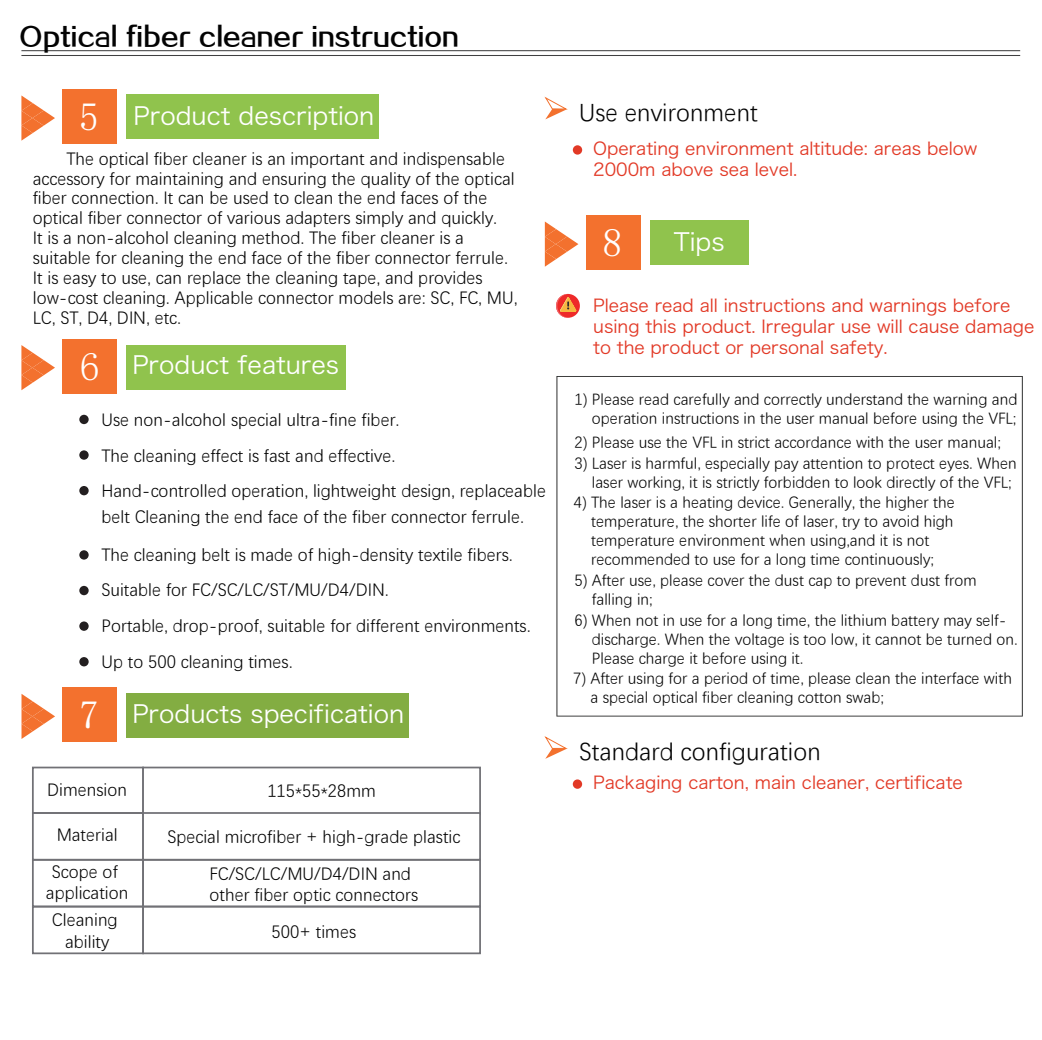
<style>
.page{position:relative;width:1042px;height:1040px;background:#fff}
.page>*{position:absolute;margin:0;border:0;box-sizing:border-box;transform-origin:0 0}
.t1{font:39.9px "Sim Sun";color:#fff}
.t2{font:24.5px "Hiragino Sans GB W3";color:#fff}
.t3{font:24.5px "Deng Xian";color:#030303}
.t4{font:24.5px "FZZZHONGJW GB1 0";color:#030303}
.t5{font:17.5px/19.8px "Deng Xian";color:#030303}
.t6{font:17.5px/21px "Hiragino Sans GB W3";color:#e23926}
.t7{font:15.75px/18.9px "Deng Xian";color:#030303}
.s1{font-family:"Sim Sun";font-size:39.9px}
</style>
<div class="page">
<hr style="left:21px;top:50px;width:999px;height:1px;background:#404041">
<hr style="left:21px;top:55px;width:999px;height:1px;background:#404041">
<div style="left:650px;top:221px;width:98px;height:44px;background:#90c34d"></div>
<div style="left:586px;top:215px;width:54px;height:55px;background:#f3712e"></div>
<svg style="left:545px;top:221px;width:33px;height:46px"></svg>
<div style="left:556px;top:294px;width:24px;height:24px;background:#ee2a29;border-radius:50%"></div>
<svg style="left:556px;top:294px;width:20px;height:24px"></svg>
<svg style="left:544px;top:96px;width:23px;height:23px"></svg>
<div style="left:573px;top:145px;width:9px;height:10px;background:#e23926;border-radius:50%"></div>
<svg style="left:556px;top:376px;width:467px;height:340px"></svg>
<svg style="left:544px;top:736px;width:23px;height:22px"></svg>
<div style="left:573px;top:779px;width:9px;height:9px;background:#e23926;border-radius:50%"></div>
<div style="left:126px;top:95px;width:253px;height:44px;background:#90c34d"></div>
<div style="left:63px;top:89px;width:54px;height:55px;background:#f3712e"></div>
<svg style="left:21px;top:95px;width:34px;height:46px"></svg>
<div style="left:126px;top:345px;width:219px;height:45px;background:#90c34d"></div>
<div style="left:63px;top:339px;width:54px;height:54px;background:#f3712e"></div>
<svg style="left:21px;top:345px;width:34px;height:45px"></svg>
<div style="left:79px;top:415px;width:10px;height:9px;background:#231f20;border-radius:50%"></div>
<div style="left:79px;top:450px;width:10px;height:9px;background:#231f20;border-radius:50%"></div>
<div style="left:79px;top:486px;width:10px;height:9px;background:#231f20;border-radius:50%"></div>
<div style="left:79px;top:550px;width:10px;height:9px;background:#231f20;border-radius:50%"></div>
<div style="left:79px;top:586px;width:10px;height:9px;background:#231f20;border-radius:50%"></div>
<div style="left:79px;top:621px;width:10px;height:9px;background:#231f20;border-radius:50%"></div>
<div style="left:79px;top:657px;width:10px;height:9px;background:#231f20;border-radius:50%"></div>
<div style="left:126px;top:693px;width:283px;height:44px;background:#83ad42"></div>
<div style="left:63px;top:687px;width:54px;height:55px;background:#f3712e"></div>
<svg style="left:22px;top:694px;width:33px;height:45px"></svg>
<div style="left:32px;top:766px;width:112px;height:47px;border:2px solid #717176"></div>
<div style="left:142px;top:766px;width:339px;height:49px;background:#fff;border:2px solid #717176"></div>
<div style="left:32px;top:812px;width:112px;height:48px;border:2px solid #717176"></div>
<div style="left:32px;top:858px;width:112px;height:49px;border:2px solid #717176"></div>
<div style="left:32px;top:905px;width:112px;height:49px;border:2px solid #717176"></div>
<div style="left:142px;top:812px;width:339px;height:48px;background:#fff;border:2px solid #717176"></div>
<div style="left:142px;top:858px;width:339px;height:49px;border:2px solid #717176"></div>
<div style="left:142px;top:905px;width:339px;height:49px;border:2px solid #717176"></div>
<h2 class="t4" style="left:20px;top:23px;width:441px">Optical fiber cleaner instruction</h2>
<h2 class="t2" style="left:79px;top:100px;width:297px"><span class="s1">5</span> Product description</h2>
<p class="t5" style="left:33px;top:148px;width:486px;text-indent:34px">The optical fiber cleaner is an important and indispensable accessory for maintaining and ensuring the quality of the optical fiber connection. It can be used to clean the end faces of the optical fiber connector of various adapters simply and quickly.<br>It is a non-alcohol cleaning method. The fiber cleaner is a suitable for cleaning the end face of the fiber connector ferrule.<br>It is easy to use, can replace the cleaning tape, and provides low-cost cleaning. Applicable connector models are: SC, FC, MU, LC, ST, D4, DIN, etc.</p>
<h2 class="t2" style="left:80px;top:350px;width:261px"><span class="s1">6</span> Product features</h2>
<p class="t5" style="left:101px;top:401px;width:446px;line-height:35.5px">Use non-alcohol special ultra-fine fiber.<br>The cleaning effect is fast and effective.<br>Hand-controlled operation, lightweight design, replaceable</p>
<p class="t5" style="left:101px;top:497px;width:424px;line-height:37.4px">belt Cleaning the end face of the fiber connector ferrule.<br>The cleaning belt is made of high-density textile fibers.</p>
<p class="t5" style="left:101px;top:571px;width:431px;line-height:35.5px">Suitable for FC/SC/LC/ST/MU/D4/DIN.<br>Portable, drop-proof, suitable for different environments.<br>Up to 500 cleaning times.</p>
<h2 class="t2" style="left:79px;top:698px;width:327px"><span class="s1">7</span> Products specification</h2>
<p class="t5" style="left:47px;top:778px;width:81px">Dimension</p>
<p class="t5" style="left:267px;top:780px;width:110px">115*55*28mm</p>
<p class="t5" style="left:52px;top:815px;width:67px;line-height:37.3px">Material<br>Scope of</p>
<p class="t5" style="left:46px;top:878px;width:84px;line-height:27.1px;text-align:center">application<br>Cleaning</p>
<p class="t5" style="left:65px;top:930px;width:46px">ability</p>
<p class="t5" style="left:167px;top:817px;width:294px;line-height:36.9px;text-align:center">Special microfiber + high-grade plastic<br>FC/SC/LC/MU/D4/DIN and</p>
<p class="t5" style="left:209px;top:874px;width:210px;line-height:37.4px;text-align:center">other fiber optic connectors<br>500+ times</p>
<h2 class="t3" style="left:579px;top:97px;width:180px">Use environment</h2>
<p class="t6" style="left:593px;top:137px;width:385px">Operating environment altitude: areas below<br>2000m above sea level.</p>
<h1 class="t1" style="left:602px;top:223px;width:21px">8</h1>
<h2 class="t2" style="left:674px;top:226px;width:52px">Tips</h2>
<p class="t6" style="left:593px;top:294px;width:443px">Please read all instructions and warnings before using this product. Irregular use will cause damage to the product or personal safety.</p>
<p class="t7" style="left:574px;top:389px;width:444px;text-align:right">1) Please read carefully and correctly understand the warning and operation instructions in the user manual before using the VFL;</p>
<p class="t7" style="left:574px;top:431px;width:428px">2) Please use the VFL in strict accordance with the user manual;</p>
<p class="t7" style="left:592px;top:452px;width:426px;text-indent:-17px">3) Laser is harmful, especially pay attention to protect eyes. When laser working, it is strictly forbidden to look directly of the VFL;</p>
<p class="t7" style="left:591px;top:492px;width:365px;text-indent:-17px">4) The laser is a heating device. Generally, the higher the temperature, the shorter life of laser, try to avoid high temperature environment when using,and it is not recommended to use for a long time continuously;</p>
<p class="t7" style="left:592px;top:570px;width:386px;text-indent:-17px">5) After use, please cover the dust cap to prevent dust from falling in;</p>
<p class="t7" style="left:592px;top:610px;width:427px;text-indent:-17px">6) When not in use for a long time, the lithium battery may self&shy;discharge. When the voltage is too low, it cannot be turned on.<br>Please charge it before using it.</p>
<p class="t7" style="left:590px;top:667px;width:423px;text-indent:-17px">7) After using for a period of time, please clean the interface with a special optical fiber cleaning cotton swab;</p>
<h2 class="t3" style="left:579px;top:736px;width:243px">Standard configuration</h2>
<p class="t6" style="left:593px;top:771px;width:371px">Packaging carton, main cleaner, certificate</p>
</div>
